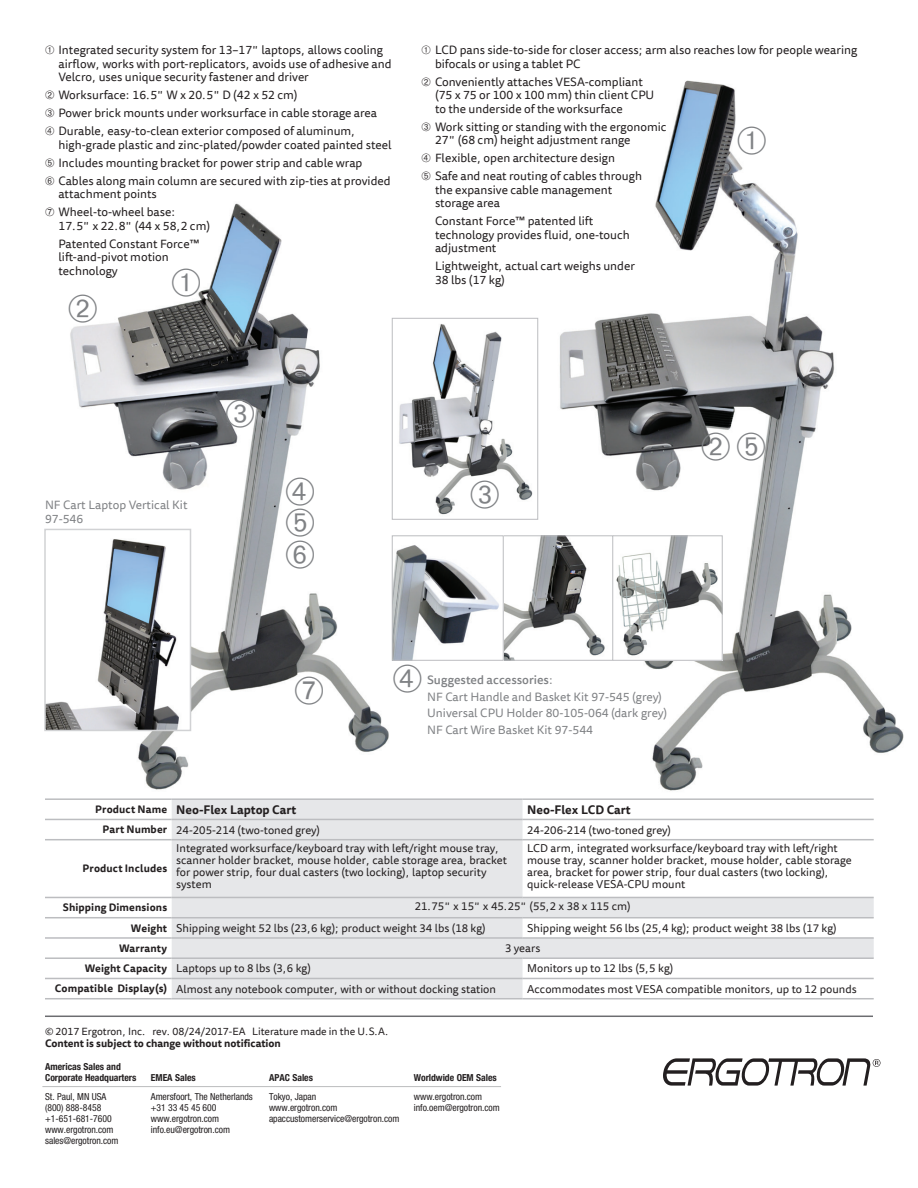
<style>
.page{position:relative;width:918px;height:1188px;background:#fff}
.page>*{position:absolute;margin:0;border:0;box-sizing:border-box;transform-origin:0 0}
.t1{font:39px/31.5px "Zapf Dingbats ITC";color:#808285;text-align:justify}
.t2{font:12px/13.5px "Tisa Sans Offc";color:#231f20}
.t3{font:12px/16.5px "Tisa Sans Offc";color:#808285}
.t4{font:700 12px "Tisa Sans Offc";color:#231f20}
.t5{font:11.25px/12px "Tisa Sans Offc";color:#231f20}
.t6{font:700 10.5px "Tisa Sans Offc";color:#231f20}
.t7{font:10.5px "Tisa Sans Offc";letter-spacing:-.005em;color:#231f20}
.t8{font:condensed 9.6px/11.1px "Helvetica Neue";letter-spacing:-.005em;color:#231f20}
.t9{font:700 condensed 9.6px/11.1px "Helvetica Neue";letter-spacing:-.005em;color:#231f20}
.s1{font-weight:500}
.s2{font-size:10.5px}
.s3{font-weight:700;font-size:10.5px}
</style>
<div class="page">
<hr style="left:42px;top:1086px;width:351px;height:1px;background:#bbbcbe">
<hr style="left:393px;top:1086px;width:108px;height:1px;background:#bbbcbe">
<svg style="left:663px;top:1058px;width:217px;height:28px"></svg>
<hr style="left:45px;top:1016px;width:828px;height:1px;background:#6c6d70">
<img style="left:560px;top:80px;width:344px;height:711px">
<img style="left:44px;top:203px;width:352px;height:587px">
<div style="left:172px;top:800px;width:351px;height:198px;background:#e6e7e9"></div>
<svg style="left:523px;top:818px;width:351px;height:162px"></svg>
<hr style="left:45px;top:798px;width:127px;height:2px;background:#bcbdc0">
<hr style="left:172px;top:798px;width:351px;height:2px;background:#bcbdc0">
<hr style="left:523px;top:798px;width:351px;height:2px;background:#bcbdc0">
<hr style="left:45px;top:819px;width:127px;height:1px;background:#bcbdc0">
<hr style="left:172px;top:819px;width:351px;height:1px;background:#bcbdc0">
<hr style="left:523px;top:819px;width:351px;height:1px;background:#bcbdc0">
<hr style="left:45px;top:839px;width:127px;height:1px;background:#bcbdc0">
<hr style="left:172px;top:839px;width:351px;height:1px;background:#bcbdc0">
<hr style="left:523px;top:839px;width:351px;height:1px;background:#bcbdc0">
<hr style="left:45px;top:897px;width:127px;height:1px;background:#bcbdc0">
<hr style="left:172px;top:897px;width:351px;height:1px;background:#bcbdc0">
<hr style="left:523px;top:897px;width:351px;height:1px;background:#bcbdc0">
<hr style="left:45px;top:917px;width:127px;height:1px;background:#bcbdc0">
<hr style="left:172px;top:917px;width:351px;height:1px;background:#bcbdc0">
<hr style="left:523px;top:917px;width:351px;height:1px;background:#bcbdc0">
<hr style="left:45px;top:937px;width:127px;height:2px;background:#bcbdc0">
<hr style="left:172px;top:937px;width:351px;height:2px;background:#bcbdc0">
<hr style="left:523px;top:937px;width:351px;height:2px;background:#bcbdc0">
<hr style="left:45px;top:957px;width:127px;height:2px;background:#bcbdc0">
<hr style="left:172px;top:957px;width:351px;height:2px;background:#bcbdc0">
<hr style="left:523px;top:957px;width:351px;height:2px;background:#bcbdc0">
<hr style="left:45px;top:978px;width:127px;height:1px;background:#bcbdc0">
<hr style="left:172px;top:978px;width:351px;height:1px;background:#bcbdc0">
<hr style="left:523px;top:978px;width:351px;height:1px;background:#bcbdc0">
<hr style="left:45px;top:998px;width:127px;height:1px;background:#bcbdc0">
<hr style="left:172px;top:998px;width:351px;height:1px;background:#bcbdc0">
<hr style="left:523px;top:998px;width:351px;height:1px;background:#bcbdc0">
<img style="left:47px;top:532px;width:141px;height:196px">
<div style="left:44px;top:529px;width:147px;height:202px;border:2px solid #d1d2d4"></div>
<img style="left:613px;top:537px;width:108px;height:122px">
<div style="left:611px;top:535px;width:112px;height:126px;border:1px solid #bcbdc0"></div>
<img style="left:504px;top:537px;width:107px;height:122px">
<div style="left:501px;top:535px;width:112px;height:126px;border:1px solid #bcbdc0"></div>
<svg style="left:394px;top:537px;width:108px;height:122px"></svg>
<div style="left:392px;top:535px;width:112px;height:126px;border:1px solid #bcbdc0"></div>
<img style="left:394px;top:320px;width:139px;height:198px">
<div style="left:392px;top:318px;width:146px;height:202px;border:1px solid #bcbdc0"></div>
<svg style="left:738px;top:126px;width:28px;height:28px"></svg>
<svg style="left:702px;top:432px;width:63px;height:28px"></svg>
<svg style="left:393px;top:664px;width:3px;height:29px"></svg>
<svg style="left:471px;top:480px;width:28px;height:28px"></svg>
<svg style="left:172px;top:268px;width:28px;height:29px"></svg>
<svg style="left:69px;top:294px;width:28px;height:28px"></svg>
<svg style="left:226px;top:399px;width:28px;height:28px"></svg>
<svg style="left:295px;top:676px;width:28px;height:29px"></svg>
<p class="t2" style="left:58px;top:44px;width:334px;text-indent:-14px">➀ Integrated security system for 13–17" laptops, allows cooling airflow, works with port-replicators, avoids use of adhesive and<br>Velcro, uses unique security fastener and driver</p>
<p class="t2" style="left:45px;top:87px;width:334px;line-height:18px">➁ Worksurface: 16.5" W x 20.5" D (42 x 52 cm)<br>➂ Power brick mounts under worksurface in cable storage area<br>➃ Durable, easy-to-clean exterior composed of aluminum,</p>
<p class="t2" style="left:45px;top:136px;width:348px;line-height:18px;text-indent:14px">high-grade plastic and zinc-plated/powder coated painted steel<br>➄ Includes mounting bracket for power strip and cable wrap<br>➅ Cables along main column are secured with zip-ties at provided</p>
<p class="t2" style="left:45px;top:186px;width:132px;line-height:18px;text-align:center">attachment points<br>➆ Wheel-to-wheel base:</p>
<p class="t2" style="left:58px;top:217px;width:153px;line-height:18px">17.5" x 22.8" (44 x 58,2 cm)<br>Patented Constant Force™</p>
<p class="t2" style="left:58px;top:251px;width:112px">lift-and-pivot motion technology</p>
<p class="t2" style="left:435px;top:44px;width:424px;text-indent:-14px">➀ LCD pans side-to-side for closer access; arm also reaches low for people wearing bifocals or using a tablet PC</p>
<p class="t2" style="left:435px;top:75px;width:221px;text-indent:-14px">➁ Conveniently attaches VESA-compliant (75 x 75 or 100 x 100 mm) thin client CPU to the underside of the worksurface</p>
<p class="t2" style="left:435px;top:120px;width:233px;text-indent:-14px">➂ Work sitting or standing with the ergonomic<br>27" (68 cm) height adjustment range</p>
<p class="t2" style="left:422px;top:150px;width:222px;line-height:18px">➃ Flexible, open architecture design<br>➄ Safe and neat routing of cables through</p>
<p class="t2" style="left:435px;top:183px;width:179px">the expansive cable management storage area</p>
<p class="t2" style="left:435px;top:215px;width:196px">Constant Force™ patented lift technology provides fluid, one-touch adjustment</p>
<p class="t2" style="left:435px;top:260px;width:201px">Lightweight, actual cart weighs under<br>38 lbs (17 kg)</p>
<p class="t3" style="left:45px;top:499px;width:144px;line-height:13.5px">NF Cart Laptop Vertical Kit<br>97-546</p>
<h1 class="t1" style="left:285px;top:476px;width:32px">➃<br>➄<br>➅</h1>
<p class="t3" style="left:427px;top:673px;width:241px"><span class="s1">Suggested accessories</span>:<br>NF Cart Handle and Basket Kit 97-545 (grey)<br>Universal CPU Holder 80-105-064 (dark grey)<br>NF Cart Wire Basket Kit 97-544</p>
<p class="t4" style="left:95px;top:802px;width:202px"><span class="s2">Product Name</span> Neo-Flex Laptop Cart</p>
<p class="t4" style="left:527px;top:802px;width:105px">Neo-Flex LCD Cart</p>
<p class="t5" style="left:102px;top:824px;width:219px"><span class="s3">Part Number</span> 24-205-214 (two-toned grey)</p>
<p class="t5" style="left:527px;top:824px;width:145px">24-206-214 (two-toned grey)</p>
<p class="t6" style="left:83px;top:862px;width:86px">Product Includes</p>
<p class="t5" style="left:176px;top:843px;width:332px">Integrated worksurface/keyboard tray with left/right mouse tray, scanner holder bracket, mouse holder, cable storage area, bracket for power strip, four dual casters (two locking), laptop security system</p>
<p class="t5" style="left:527px;top:843px;width:326px">LCD arm, integrated worksurface/keyboard tray with left/right mouse tray, scanner holder bracket, mouse holder, cable storage area, bracket for power strip, four dual casters (two locking), quick-release VESA-CPU mount</p>
<p class="t5" style="left:131px;top:896px;width:501px;line-height:21.8px;text-indent:284px">21.75" x 15" x 45.25" (55,2 x 38 x 115 cm)<br><span class="s3">Weight</span> Shipping weight 52 lbs (23,6 kg); product weight 34 lbs (18 kg)</p>
<p class="t6" style="left:63px;top:901px;width:106px">Shipping Dimensions</p>
<p class="t5" style="left:527px;top:923px;width:311px">Shipping weight 56 lbs (25,4 kg); product weight 38 lbs (17 kg)</p>
<p class="t6" style="left:119px;top:942px;width:50px">Warranty</p>
<p class="t5" style="left:505px;top:943px;width:37px">3 years</p>
<p class="t5" style="left:85px;top:963px;width:228px"><span class="s3">Weight Capacity</span> Laptops up to 8 lbs (3,6 kg)</p>
<p class="t5" style="left:527px;top:963px;width:148px">Monitors up to 12 lbs (5,5 kg)</p>
<p class="t5" style="left:55px;top:984px;width:443px"><span class="s3">Compatible Display(s)</span> Almost any notebook computer, with or without docking station</p>
<p class="t5" style="left:527px;top:984px;width:331px">Accommodates most VESA compatible monitors, up to 12 pounds</p>
<p class="t7" style="left:45px;top:1025px;width:345px">© 2017 Ergotron, Inc. rev. 08/24/2017-EA Literature made in the U.S.A.</p>
<p class="t6" style="left:45px;top:1036px;width:237px">Content is subject to change without notification</p>
<p class="t9" style="left:45px;top:1061px;width:93px">Americas Sales and<br>Corporate Headquarters</p>
<p class="t9" style="left:151px;top:1072px;width:46px">EMEA Sales</p>
<p class="t9" style="left:269px;top:1072px;width:45px">APAC Sales</p>
<p class="t9" style="left:414px;top:1072px;width:85px">Worldwide OEM Sales</p>
<p class="t8" style="left:45px;top:1091px;width:75px">St. Paul, MN USA (800) 888-8458 +1-651-681-7600 www.ergotron.com sales@ergotron.com</p>
<p class="t8" style="left:151px;top:1091px;width:104px">Amersfoort, The Netherlands +31 33 45 45 600 www.ergotron.com info.eu@ergotron.com</p>
<p class="t8" style="left:269px;top:1091px;width:132px">Tokyo, Japan<br>www.ergotron.com apaccustomerservice@ergotron.com</p>
<p class="t8" style="left:414px;top:1091px;width:87px">www.ergotron.com info.oem@ergotron.com</p>
</div>
